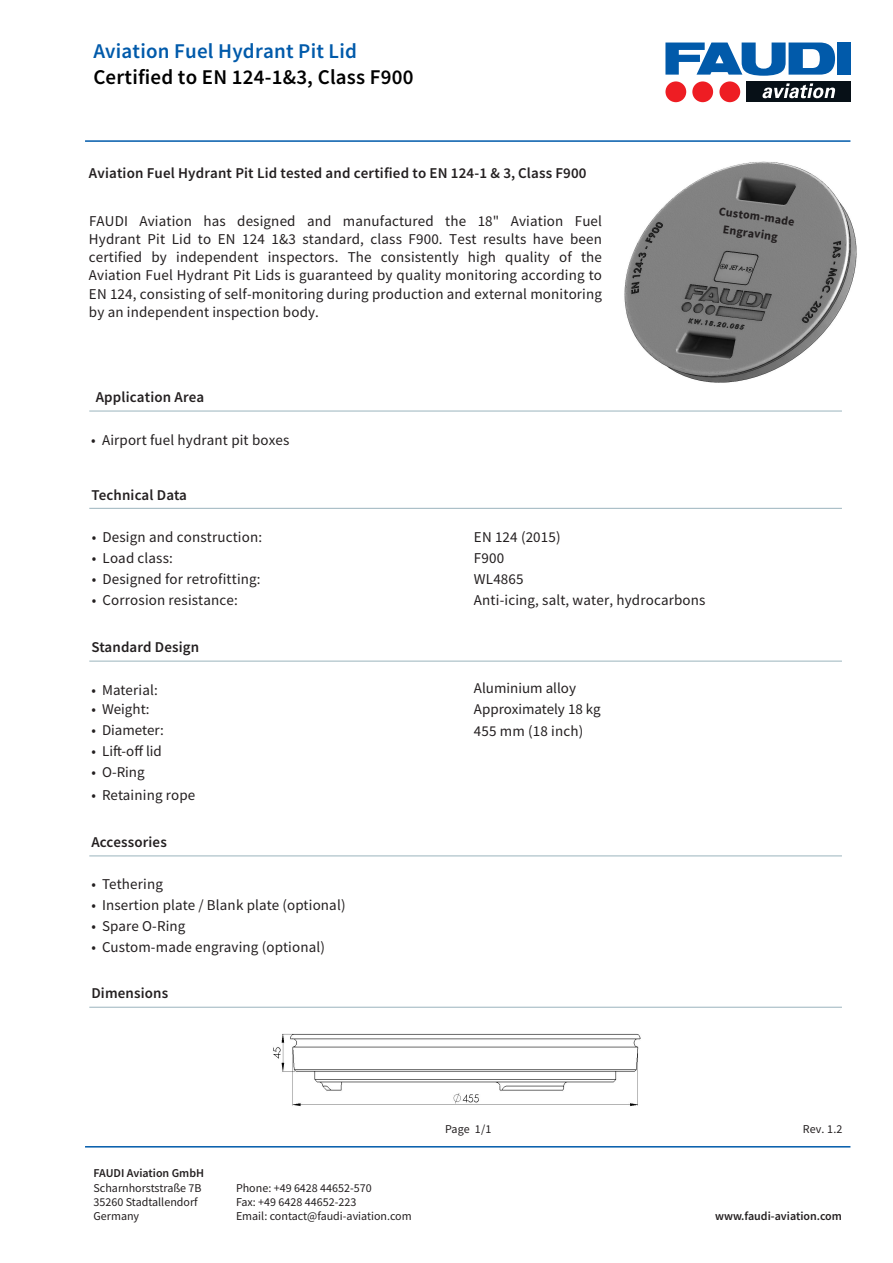
<style>
.page{position:relative;width:893px;height:1263px;background:#fff}
.page>*{position:absolute;margin:0;border:0;box-sizing:border-box;transform-origin:0 0}
.t1{font:600 21px "Source Sans Pro";letter-spacing:.01em;color:#000}
.t2{font:600 21px "Source Sans Pro";letter-spacing:.01em;color:#015aaa}
.t3{font:15px/18px "Source Sans Pro";letter-spacing:.01em;color:#231f20}
.Features_Headline{font:600 15px "Source Sans Pro";letter-spacing:.01em;color:#231f20}
.t4{font:14.85px/21.6px "Source Sans Pro";color:#231f20}
.t5{font:12px/14.4px "Source Sans Pro";color:#231f20}
.t6{font:600 12px "Source Sans Pro";color:#231f20}
.Fußnote{font:700 12px/17.4px "Source Sans Pro";color:#231f20}
</style>
<div class="page">
<hr style="left:85px;top:1146px;width:765px;height:1px;background:#015aaa">
<hr style="left:85px;top:140px;width:765px;height:2px;background:#015aaa">
<div style="left:719px;top:81px;width:21px;height:21px;background:#ee1d23;border-radius:50%"></div>
<div style="left:837px;top:43px;width:13px;height:32px;background:#015aaa"></div>
<svg style="left:665px;top:43px;width:170px;height:33px"></svg>
<div style="left:692px;top:81px;width:21px;height:21px;background:#ee1d23;border-radius:50%"></div>
<div style="left:665px;top:81px;width:21px;height:21px;background:#ee1d23;border-radius:50%"></div>
<div style="left:746px;top:81px;width:104px;height:21px;background:#071017"></div>
<svg style="left:762px;top:83px;width:73px;height:15px"></svg>
<img style="left:624px;top:161px;width:233px;height:222px">
<hr style="left:89px;top:411px;width:753px;height:1px;background:#9bb4bd">
<hr style="left:89px;top:508px;width:753px;height:1px;background:#9bb4bd">
<hr style="left:89px;top:661px;width:753px;height:1px;background:#9bb4bd">
<hr style="left:89px;top:856px;width:753px;height:1px;background:#9bb4bd">
<hr style="left:89px;top:1007px;width:753px;height:1px;background:#9bb4bd">
<img style="left:273px;top:1033px;width:368px;height:74px">
<h1 class="t2" style="left:93px;top:38px;width:265px">Aviation Fuel Hydrant Pit Lid</h1>
<h1 class="t1" style="left:93px;top:63px;width:322px">Certified to EN 124-1&amp;3, Class F900</h1>
<p class="Features_Headline" style="left:89px;top:163px;width:499px">Aviation Fuel Hydrant Pit Lid tested and certified to EN 124-1 &amp; 3, Class F900</p>
<p class="t3" style="left:89px;top:212px;width:515px;text-align:justify">FAUDI Aviation has designed and manufactured the 18" Aviation Fuel Hydrant Pit Lid to EN 124 1&amp;3 standard, class F900. Test results have been certified by independent inspectors. The consistently high quality of the Aviation Fuel Hydrant Pit Lids is guaranteed by quality monitoring according to EN 124, consisting of self-monitoring during production and external monitoring by an independent inspection body.</p>
<p class="Fußnote" style="left:727px;top:203px;width:71px;text-indent:-6px;rotate:8deg">Custom-made<br>Engraving</p>
<p class="Features_Headline" style="left:96px;top:387px;width:110px">Application Area</p>
<p class="t3" style="left:91px;top:430px;width:200px">• Airport fuel hydrant pit boxes</p>
<p class="Features_Headline" style="left:91px;top:485px;width:97px">Technical Data</p>
<p class="t3" style="left:92px;top:528px;width:172px">• Design and construction:</p>
<p class="t3" style="left:92px;top:549px;width:82px">• Load class:</p>
<p class="t3" style="left:92px;top:569px;width:170px">• Designed for retrofitting:</p>
<p class="t3" style="left:92px;top:591px;width:147px">• Corrosion resistance:</p>
<p class="Features_Headline" style="left:91px;top:637px;width:109px">Standard Design</p>
<p class="t3" style="left:91px;top:680px;width:68px">• Material:</p>
<p class="t4" style="left:91px;top:698px;width:60px">• Weight:</p>
<p class="t4" style="left:91px;top:719px;width:74px">• Diameter:</p>
<p class="t4" style="left:91px;top:740px;width:72px">• Lift-off lid</p>
<p class="t4" style="left:91px;top:761px;width:55px">• O-Ring</p>
<p class="t3" style="left:91px;top:785px;width:105px">• Retaining rope</p>
<p class="Features_Headline" style="left:91px;top:832px;width:77px">Accessories</p>
<p class="t3" style="left:91px;top:875px;width:73px">• Tethering</p>
<p class="t3" style="left:91px;top:896px;width:256px">• Insertion plate / Blank plate (optional)</p>
<p class="t3" style="left:91px;top:917px;width:96px">• Spare O-Ring</p>
<p class="t3" style="left:91px;top:938px;width:235px">• Custom-made engraving (optional)</p>
<p class="Features_Headline" style="left:91px;top:983px;width:78px">Dimensions</p>
<p class="t3" style="left:474px;top:527px;width:233px;line-height:21px">EN 124 (2015)<br>F900<br>WL4865<br>Anti-icing, salt, water, hydrocarbons</p>
<p class="t4" style="left:474px;top:677px;width:128px">Aluminium alloy<br>Approximately 18 kg</p>
<p class="t3" style="left:474px;top:722px;width:111px">455 mm (18 inch)</p>
<p class="t6" style="left:94px;top:1165px;width:112px">FAUDI Aviation GmbH</p>
<p class="t5" style="left:94px;top:1180px;width:110px">Scharnhorststraße 7B<br>35260 Stadtallendorf<br>Germany</p>
<p class="t5" style="left:236px;top:1180px;width:177px">Phone: +49 6428 44652-570<br>Fax: +49 6428 44652-223<br>Email: contact@faudi-aviation.com</p>
<p class="t5" style="left:445px;top:1122px;width:48px">Page 1/1</p>
<p class="t5" style="left:803px;top:1122px;width:41px">Rev. 1.2</p>
<p class="t6" style="left:715px;top:1208px;width:128px">www.faudi-aviation.com</p>
</div>
